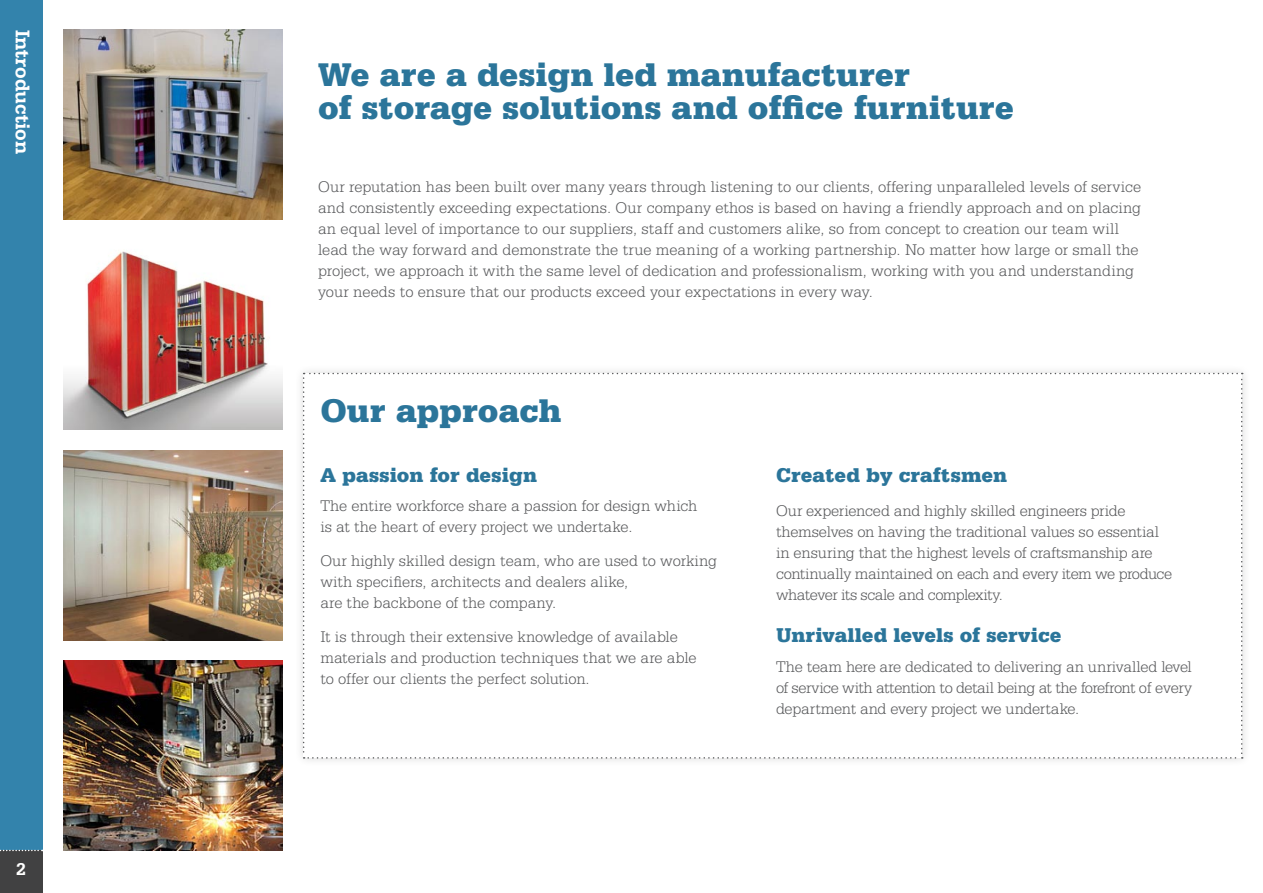
<style>
.page{position:relative;width:1263px;height:893px;background:#fff}
.page>*{position:absolute;margin:0;border:0;box-sizing:border-box;transform-origin:0 0}
.t1{font:900 34.5px/33px "Serifa BT";color:#2b759a}
.t2{font:900 21px "Serifa BT";color:#2b759a}
.t3{font:700 21px "Serifa BT";color:#fff}
.t4{font:700 18px "Serifa BT";color:#fff}
.t5{font:300 16.5px/21px "Serifa BT";letter-spacing:-.005em;color:#58595b}
</style>
<div class="page">
<div style="left:0;top:0;width:43px;height:893px;background:#3383ac"></div>
<div style="left:0;top:850px;width:43px;height:43px;background:#414142"></div>
<svg style="left:0;top:850px;width:43px;height:1px"></svg>
<img style="left:64px;top:30px;width:218px;height:190px">
<img style="left:64px;top:251px;width:218px;height:179px">
<img style="left:64px;top:450px;width:218px;height:190px">
<img style="left:64px;top:661px;width:218px;height:189px">
<svg style="left:303px;top:373px;width:940px;height:386px"></svg>
<p class="t3" style="left:36px;top:30px;width:126px;rotate:90deg">Introduction</p>
<p class="t4" style="left:16px;top:858px;width:11px">2</p>
<h1 class="t1" style="left:318px;top:57px;width:697px">We are a design led manufacturer<br>of storage solutions and office furniture</h1>
<p class="t5" style="left:318px;top:176px;width:825px">Our reputation has been built over many years through listening to our clients, offering unparalleled levels of service and consistently exceeding expectations. Our company ethos is based on having a friendly approach and on placing an equal level of importance to our suppliers, staff and customers alike, so from concept to creation our team will lead the way forward and demonstrate the true meaning of a working partnership. No matter how large or small the project, we approach it with the same level of dedication and professionalism, working with you and understanding your needs to ensure that our products exceed your expectations in every way.</p>
<h1 class="t1" style="left:320px;top:393px;width:243px">Our approach</h1>
<p class="t2" style="left:320px;top:462px;width:218px">A passion for design</p>
<p class="t5" style="left:320px;top:495px;width:379px">The entire workforce share a passion for design which is at the heart of every project we undertake.</p>
<p class="t5" style="left:320px;top:550px;width:398px">Our highly skilled design team, who are used to working with specifiers, architects and dealers alike,<br>are the backbone of the company.</p>
<p class="t5" style="left:320px;top:626px;width:378px">It is through their extensive knowledge of available materials and production techniques that we are able to offer our clients the perfect solution.</p>
<p class="t2" style="left:776px;top:462px;width:233px">Created by craftsmen</p>
<p class="t5" style="left:776px;top:500px;width:398px">Our experienced and highly skilled engineers pride themselves on having the traditional values so essential in ensuring that the highest levels of craftsmanship are continually maintained on each and every item we produce whatever its scale and complexity.</p>
<p class="t2" style="left:776px;top:622px;width:287px">Unrivalled levels of service</p>
<p class="t5" style="left:776px;top:656px;width:417px;text-align:justify">The team here are dedicated to delivering an unrivalled level of service with attention to detail being at the forefront of every department and every project we undertake.</p>
</div>
